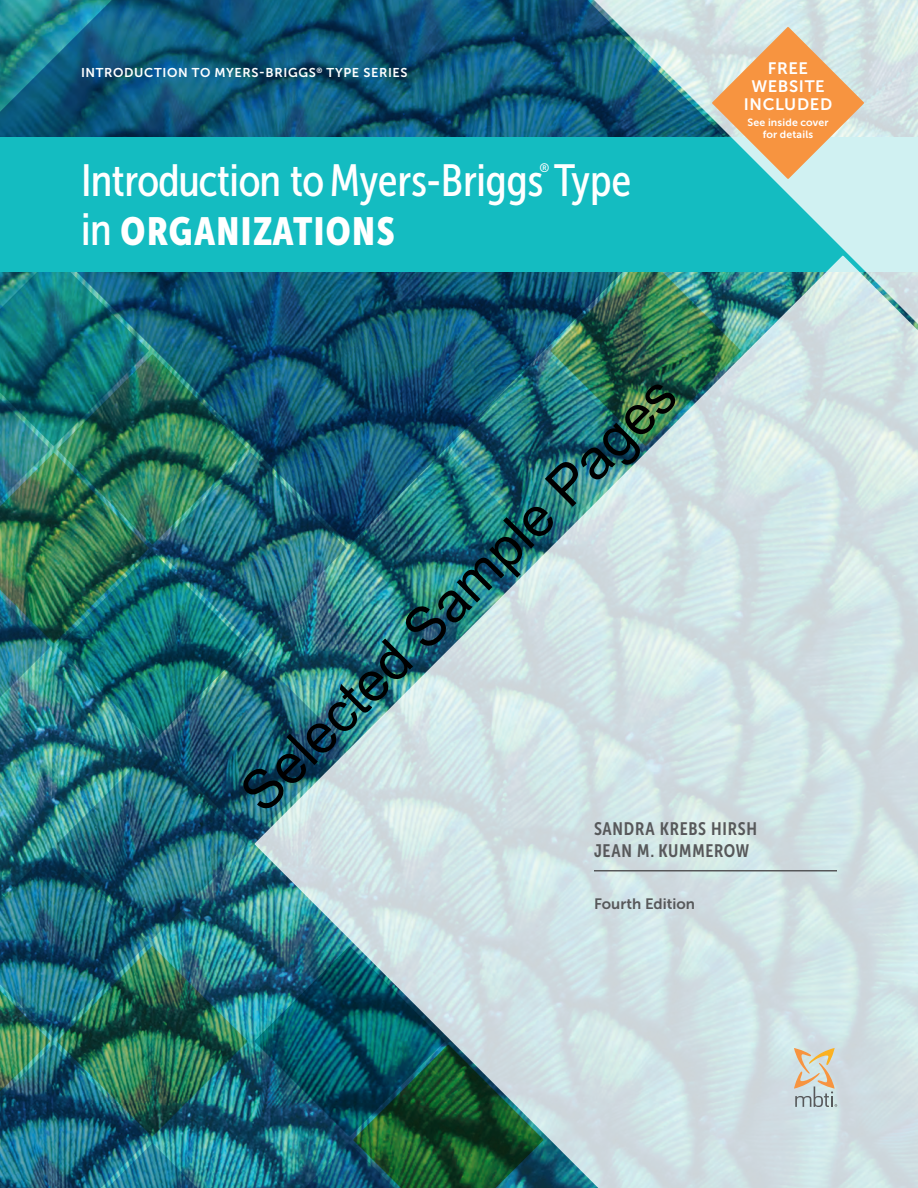
<style>
.page{position:relative;width:918px;height:1188px;background:#fff}
.page>*{position:absolute;margin:0;border:0;box-sizing:border-box;transform-origin:0 0}
.t1{font:55.05px "Arial";color:#000}
._00_01_ITT_title{font:45px "Museo Sans Cond 500";letter-spacing:-.01em;color:#fff}
._00_01_ITT_title-2{font:39px "Museo Sans Cond 900";letter-spacing:.035em;color:#fff}
._00_04_ITT_A_author{font:18px/22.5px "Museo Sans Cond 700";letter-spacing:.04em;color:#57585a}
.cover_sticker__01{font:16.5px/18px "Museo Sans 700";letter-spacing:.035em;color:#fff;text-align:center}
._00_03_ITT_E_edition{font:15px "Museo Sans 700";color:#57585a}
._03_02_1_ITT_TT_tabl{font:12.75px "Museo Sans 700";letter-spacing:.05em;color:#fff}
._00_01_ITT_title-3{font:12.3px "Museo Sans 500";color:#fff}
.cover_sticker_02{font:10.5px/12px "Museo Sans 700";letter-spacing:.015em;color:#fff;text-align:center}
.s1{font-family:"Museo Sans Cond 500";font-size:45px}
</style>
<div class="page">
<svg style="left:0;top:0;width:568px;height:137px;background:#0e5979"></svg>
<img style="left:0;top:272px;width:254px;height:916px">
<div style="left:0;top:137px;width:918px;height:135px;background:#14bcc1"></div>
<svg style="left:568px;top:0;width:350px;height:255px"></svg>
<img style="left:254px;top:255px;width:664px;height:933px">
<hr style="left:594px;top:870px;width:243px;height:2px;background:#57585a">
<svg style="left:794px;top:1048px;width:43px;height:59px;background:#cec9b9"></svg>
<svg style="left:712px;top:27px;width:152px;height:152px;background:#d5b990"></svg>
<p class="_03_02_1_ITT_TT_tabl" style="left:81px;top:66px;width:328px">INTRODUCTION TO MYERS-BRIGGS<sup>®</sup> TYPE SERIES</p>
<p class="_00_01_ITT_title-3" style="left:540px;top:161px;width:12px">®</p>
<p class="_00_01_ITT_title" style="left:81px;top:156px;width:552px">Introduction to Myers-Briggs Type</p>
<p class="_00_01_ITT_title-2" style="left:81px;top:209px;width:315px"><span class="s1">in</span> ORGANIZATIONS</p>
<h1 class="t1" style="left:225px;top:776px;width:590px;rotate:-45deg">Selected Sample Pages</h1>
<p class="cover_sticker__01" style="left:744px;top:59px;width:90px">FREE<br>WEBSITE<br>INCLUDED</p>
<p class="cover_sticker_02" style="left:748px;top:117px;width:82px">See inside cover for details</p>
<p class="_00_04_ITT_A_author" style="left:594px;top:817px;width:165px">SANDRA KREBS HIRSH<br>JEAN M. KUMMEROW</p>
<p class="_00_03_ITT_E_edition" style="left:594px;top:895px;width:103px">Fourth Edition</p>
</div>
